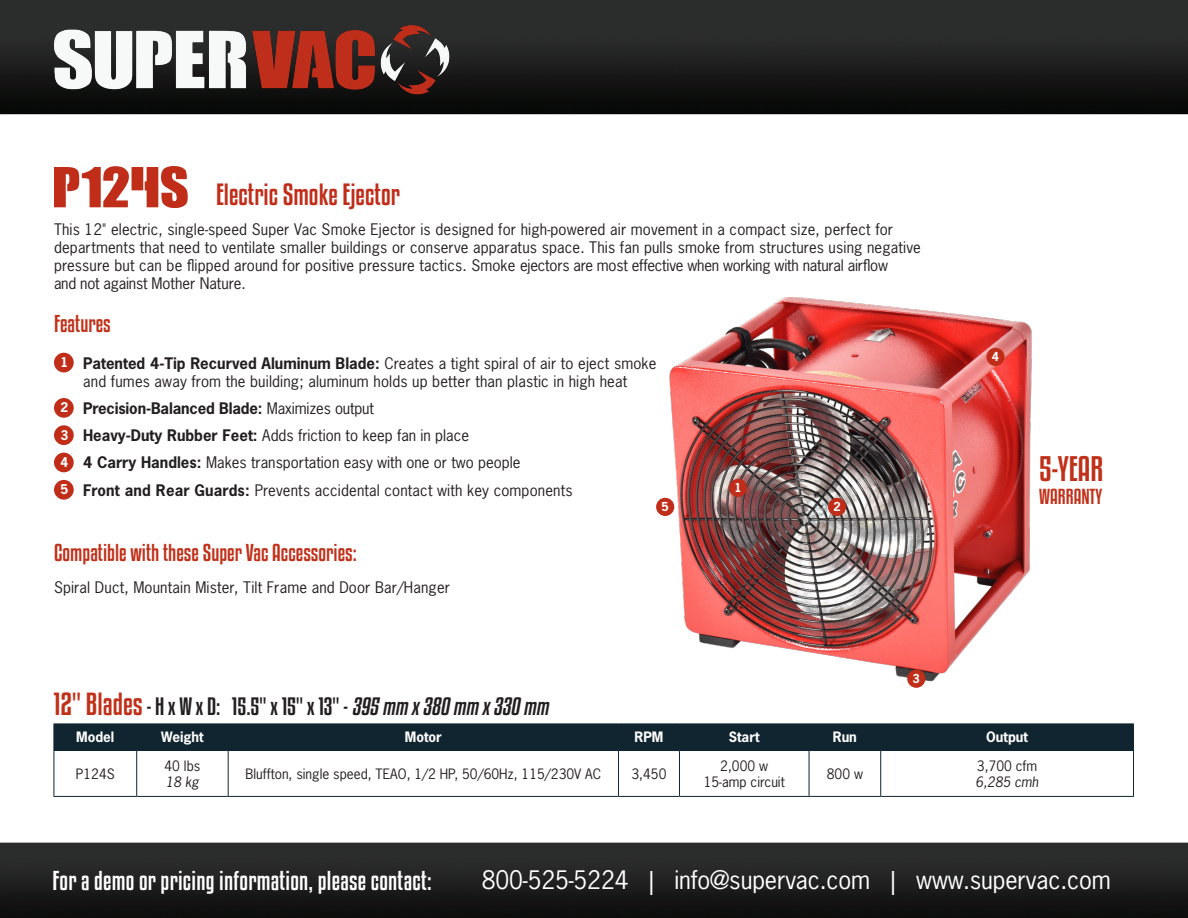
<style>
.page{position:relative;width:1188px;height:918px;background:#fff}
.page>*{position:absolute;margin:0;border:0;box-sizing:border-box;transform-origin:0 0}
.t1{font:54px "Call Of Ops Duty";color:#c02d19}
.t2{font:31.2px "Kenyan Coffee Rg";color:#c0311a}
.t3{font:27px "Kenyan Coffee Rg";color:#c02d19}
.t4{font:24px "News Gothic Std";letter-spacing:-.005em;color:#fff}
.t5{font:24px "Kenyan Coffee Rg";letter-spacing:.01em;color:#fff}
.t6{font:22.05px "Kenyan Coffee Rg";color:#231f20}
.t7{font:21.45px "Kenyan Coffee Rg";color:#c0311a}
.t8{font:19.05px "Kenyan Coffee Rg";color:#c0311a}
.t9{font:15px/18px "News Gothic Std";letter-spacing:.01em;color:#231f20}
.t10{font:700 15px "News Gothic Std";letter-spacing:-.01em;color:#231f20}
.t11{font:13.5px "News Gothic Std";color:#231f20}
.t12{font:700 13.5px "News Gothic Std";color:#fff}
.t13{font:italic 13.5px "News Gothic Std";color:#231f20}
.t14{font:700 12.6px "News Gothic Std";color:#fff}
.t15{font:700 11.7px "News Gothic Std";color:#fff}
.s1{font-weight:700}
.s2{font-weight:400}
.s3{font-size:28.2px;color:#c0311a}
.s4{font-style:italic}
</style>
<div class="page">
<img style="left:0;top:0;width:1187px;height:918px">
<div style="left:54px;top:353px;width:20px;height:19px;background:#c02d19;border-radius:50%"></div>
<div style="left:54px;top:398px;width:20px;height:20px;background:#c02d19;border-radius:50%"></div>
<div style="left:54px;top:425px;width:20px;height:20px;background:#c02d19;border-radius:50%"></div>
<div style="left:54px;top:453px;width:20px;height:19px;background:#c02d19;border-radius:50%"></div>
<div style="left:54px;top:480px;width:20px;height:20px;background:#c02d19;border-radius:50%"></div>
<img style="left:46px;top:10px;width:415px;height:100px">
<hr style="left:53px;top:723px;width:84px;height:1px;background:#112530">
<hr style="left:137px;top:723px;width:91px;height:1px;background:#112530">
<hr style="left:228px;top:723px;width:390px;height:1px;background:#112530">
<hr style="left:618px;top:723px;width:61px;height:1px;background:#112530">
<hr style="left:679px;top:723px;width:130px;height:1px;background:#112530">
<hr style="left:809px;top:723px;width:72px;height:1px;background:#112530">
<hr style="left:881px;top:723px;width:253px;height:1px;background:#112530">
<div style="left:53px;top:724px;width:1081px;height:26px;background:#112530"></div>
<hr style="left:53px;top:750px;width:84px;height:1px;background:#112530">
<hr style="left:137px;top:750px;width:91px;height:1px;background:#112530">
<hr style="left:228px;top:750px;width:390px;height:1px;background:#112530">
<hr style="left:618px;top:750px;width:61px;height:1px;background:#112530">
<hr style="left:679px;top:750px;width:130px;height:1px;background:#112530">
<hr style="left:809px;top:750px;width:72px;height:1px;background:#112530">
<hr style="left:881px;top:750px;width:253px;height:1px;background:#112530">
<hr style="left:53px;top:751px;width:1px;height:45px;background:#112530">
<hr style="left:136px;top:751px;width:1px;height:45px;background:#112530">
<hr style="left:228px;top:751px;width:1px;height:45px;background:#112530">
<hr style="left:618px;top:751px;width:1px;height:45px;background:#112530">
<hr style="left:679px;top:751px;width:1px;height:45px;background:#112530">
<hr style="left:809px;top:751px;width:1px;height:45px;background:#112530">
<hr style="left:880px;top:751px;width:1px;height:45px;background:#112530">
<hr style="left:1133px;top:751px;width:1px;height:45px;background:#112530">
<hr style="left:53px;top:796px;width:84px;height:1px;background:#112530">
<hr style="left:137px;top:796px;width:91px;height:1px;background:#112530">
<hr style="left:228px;top:796px;width:390px;height:1px;background:#112530">
<hr style="left:618px;top:796px;width:61px;height:1px;background:#112530">
<hr style="left:679px;top:796px;width:130px;height:1px;background:#112530">
<hr style="left:809px;top:796px;width:72px;height:1px;background:#112530">
<hr style="left:881px;top:796px;width:253px;height:1px;background:#112530">
<img style="left:652px;top:297px;width:426px;height:396px">
<div style="left:986px;top:348px;width:19px;height:18px;background:#c02d19;border-radius:50%"></div>
<div style="left:656px;top:498px;width:18px;height:18px;background:#c02d19;border-radius:50%"></div>
<div style="left:729px;top:479px;width:18px;height:18px;background:#c02d19;border-radius:50%"></div>
<div style="left:828px;top:498px;width:18px;height:18px;background:#c02d19;border-radius:50%"></div>
<div style="left:907px;top:670px;width:18px;height:18px;background:#c02d19;border-radius:50%"></div>
<p class="t1" style="left:54px;top:166px;width:137px">P124S</p>
<p class="t3" style="left:216px;top:178px;width:185px">Electric Smoke Ejector</p>
<p class="t9" style="left:54px;top:220px;width:868px">This 12" electric, single-speed Super Vac Smoke Ejector is designed for high-powered air movement in a compact size, perfect for departments that need to ventilate smaller buildings or conserve apparatus space. This fan pulls smoke from structures using negative pressure but can be flipped around for positive pressure tactics. Smoke ejectors are most effective when working with natural airflow<br>and not against Mother Nature.</p>
<p class="t7" style="left:54px;top:310px;width:58px">Features</p>
<p class="t14" style="left:61px;top:354px;width:9px">1</p>
<p class="t9" style="left:83px;top:354px;width:575px"><span class="s1">Patented 4-Tip Recurved Aluminum Blade:</span> Creates a tight spiral of air to eject smoke and fumes away from the building; aluminum holds up better than plastic in high heat</p>
<p class="t14" style="left:61px;top:399px;width:9px">2</p>
<p class="t10" style="left:83px;top:398px;width:293px">Precision-Balanced Blade: <span class="s2">Maximizes output</span></p>
<p class="t14" style="left:61px;top:426px;width:9px">3</p>
<p class="t9" style="left:83px;top:426px;width:387px"><span class="s1">Heavy-Duty Rubber Feet:</span> Adds friction to keep fan in place</p>
<p class="t14" style="left:61px;top:454px;width:9px">4</p>
<p class="t9" style="left:83px;top:454px;width:439px"><span class="s1">4 Carry Handles:</span> Makes transportation easy with one or two people</p>
<p class="t14" style="left:61px;top:481px;width:9px">5</p>
<p class="t9" style="left:83px;top:481px;width:491px"><span class="s1">Front and Rear Guards:</span> Prevents accidental contact with key components</p>
<p class="t7" style="left:54px;top:540px;width:304px">Compatible with these Super Vac Accessories:</p>
<p class="t9" style="left:54px;top:578px;width:398px">Spiral Duct, Mountain Mister, Tilt Frame and Door Bar/Hanger</p>
<p class="t15" style="left:662px;top:499px;width:9px">5</p>
<p class="t15" style="left:734px;top:480px;width:9px">1</p>
<p class="t15" style="left:833px;top:499px;width:9px">2</p>
<p class="t15" style="left:913px;top:671px;width:9px">3</p>
<p class="t15" style="left:992px;top:349px;width:9px">4</p>
<p class="t2" style="left:1039px;top:450px;width:65px">5-YEAR</p>
<p class="t8" style="left:1039px;top:485px;width:65px">WARRANTY</p>
<p class="t6" style="left:53px;top:693px;width:501px"><span class="s3">12" Blades</span> - H x W x D: 15.5" x 15" x 13" - <span class="s4">395 mm x380 mm x330 mm</span></p>
<p class="t12" style="left:76px;top:728px;width:40px">Model</p>
<p class="t12" style="left:161px;top:728px;width:44px">Weight</p>
<p class="t12" style="left:405px;top:728px;width:39px">Motor</p>
<p class="t12" style="left:635px;top:728px;width:30px">RPM</p>
<p class="t12" style="left:729px;top:728px;width:32px">Start</p>
<p class="t12" style="left:833px;top:728px;width:26px">Run</p>
<p class="t12" style="left:986px;top:728px;width:43px">Output</p>
<p class="t11" style="left:76px;top:765px;width:40px">P124S</p>
<p class="t11" style="left:165px;top:757px;width:37px">40 lbs</p>
<p class="t13" style="left:166px;top:773px;width:35px">18 kg</p>
<p class="t11" style="left:720px;top:757px;width:49px">2,000 w</p>
<p class="t11" style="left:704px;top:773px;width:83px">15-amp circuit</p>
<p class="t11" style="left:977px;top:757px;width:62px">3,700 cfm</p>
<p class="t13" style="left:976px;top:773px;width:65px">6,285 cmh</p>
<p class="t11" style="left:245px;top:765px;width:357px">Bluffton, single speed, TEAO, 1/2 HP, 50/60Hz, 115/230V AC</p>
<p class="t11" style="left:631px;top:765px;width:36px">3,450</p>
<p class="t11" style="left:827px;top:765px;width:38px">800 w</p>
<p class="t5" style="left:52px;top:866px;width:381px">For a demo or pricing information, please contact:</p>
<p class="t4" style="left:482px;top:864px;width:631px">800-525-5224 | info@supervac.com | www.supervac.com</p>
</div>
